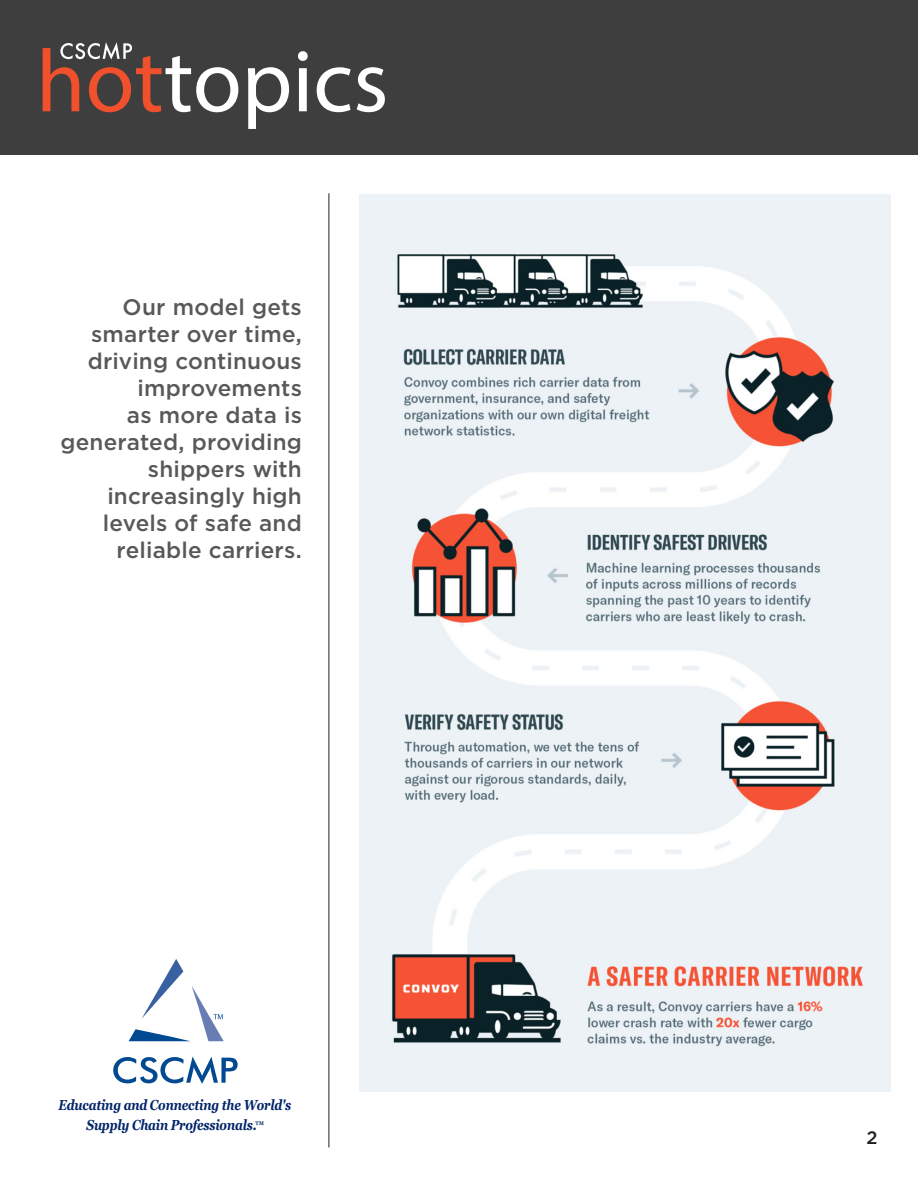
<style>
.page{position:relative;width:918px;height:1188px;background:#fff}
.page>*{position:absolute;margin:0;border:0;box-sizing:border-box;transform-origin:0 0}
.t1{font:500 22.5px/27px "Gotham";letter-spacing:.01em;color:#57585a;text-align:right}
.t2{font:500 18px "Gotham";color:#231f20}
.t3{font:italic 700 14.4px/20.2px "Georgia";letter-spacing:-.015em;color:#002369;text-align:center;scale:.83 1}
.s1{font-size:10.95px}
</style>
<div class="page">
<div style="left:0;top:0;width:918px;height:155px;background:#3e3e3f"></div>
<svg style="left:248px;top:67px;width:41px;height:62px"></svg>
<svg style="left:298px;top:51px;width:10px;height:60px"></svg>
<svg style="left:317px;top:67px;width:34px;height:45px"></svg>
<svg style="left:357px;top:67px;width:28px;height:45px"></svg>
<svg style="left:43px;top:42px;width:195px;height:70px"></svg>
<hr style="left:329px;top:193px;width:1px;height:955px;background:#231f20">
<svg style="left:113px;top:1057px;width:125px;height:27px"></svg>
<svg style="left:129px;top:959px;width:95px;height:82px"></svg>
<img style="left:360px;top:194px;width:531px;height:897px">
<p class="t1" style="left:60px;top:293px;width:243px">Our model gets smarter over time, driving continuous improvements<br>as more data is generated, providing shippers with increasingly high levels of safe and reliable carriers.</p>
<p class="t3" style="left:58px;top:1095px;width:282px">Educating and Connecting the World's<br>Supply Chain Professionals.<span class="s1">™</span></p>
<p class="t2" style="left:866px;top:1126px;width:13px">2</p>
</div>
